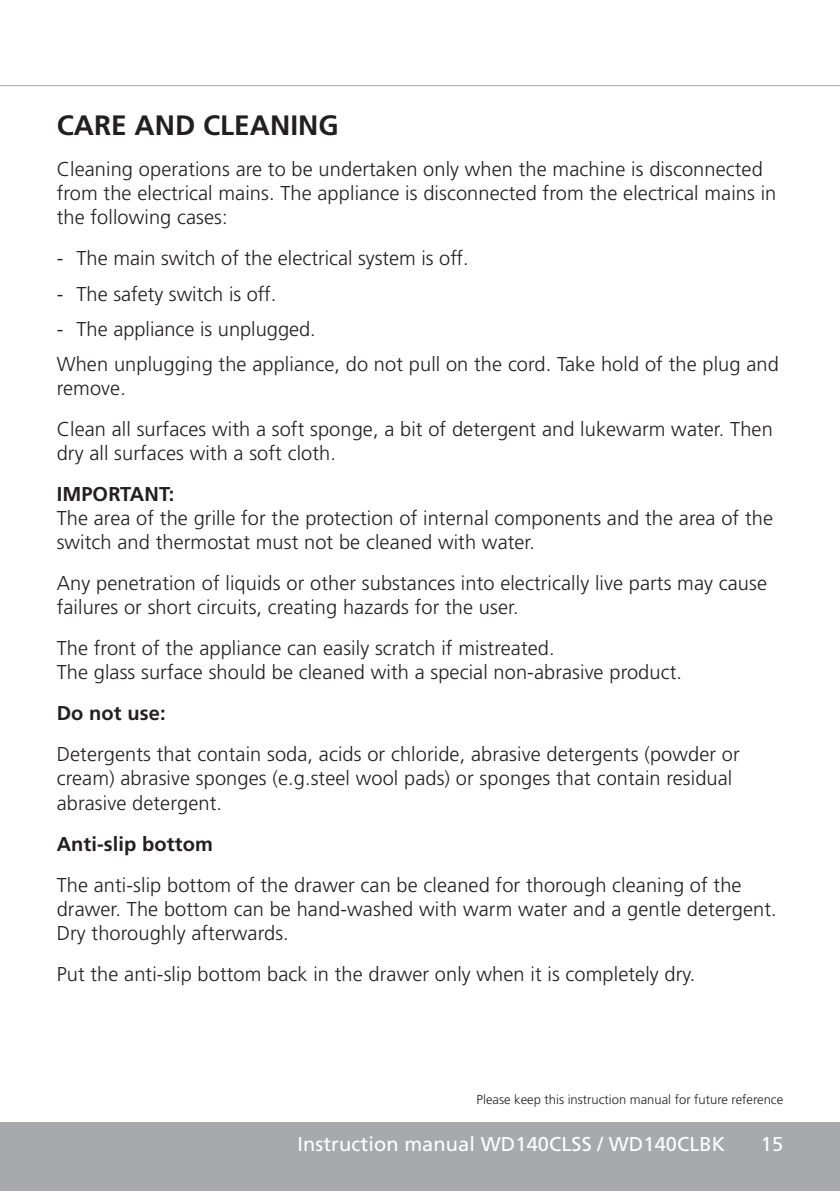
<style>
.page{position:relative;width:840px;height:1191px;background:#fff}
.page>*{position:absolute;margin:0;border:0;box-sizing:border-box;transform-origin:0 0}
.t1{font:700 28px "Frutiger";color:#231f20}
.t2{font:300 20px/24px "Frutiger";letter-spacing:.005em;color:#231f20}
.t3{font:20px "Frutiger";letter-spacing:.005em;color:#fff}
.t4{font:700 20px "Frutiger";letter-spacing:.005em;color:#231f20}
.t5{font:300 13px "Frutiger";color:#231f20}
</style>
<div class="page">
<div style="left:0;top:1123px;width:839px;height:68px;background:#a8a9ad"></div>
<hr style="left:0;top:85px;width:839px;height:1px;background:#a8a9ad">
<h1 class="t1" style="left:57px;top:109px;width:283px">CARE AND CLEANING</h1>
<p class="t2" style="left:57px;top:158px;width:720px">Cleaning operations are to be undertaken only when the machine is disconnected from the electrical mains. The appliance is disconnected from the electrical mains in the following cases:</p>
<p class="t2" style="left:57px;top:247px;width:413px">- The main switch of the electrical system is off.</p>
<p class="t2" style="left:57px;top:282px;width:221px">- The safety switch is off.</p>
<p class="t2" style="left:57px;top:312px;width:723px;line-height:35.4px">- The appliance is unplugged.<br>When unplugging the appliance, do not pull on the cord. Take hold of the plug and</p>
<p class="t2" style="left:57px;top:368px;width:717px;line-height:41px">remove.<br>Clean all surfaces with a soft sponge, a bit of detergent and lukewarm water. Then</p>
<p class="t2" style="left:57px;top:442px;width:280px">dry all surfaces with a soft cloth.</p>
<p class="t4" style="left:57px;top:482px;width:119px">IMPORTANT:</p>
<p class="t2" style="left:57px;top:507px;width:717px">The area of the grille for the protection of internal components and the area of the switch and thermostat must not be cleaned with water.</p>
<p class="t2" style="left:57px;top:572px;width:711px">Any penetration of liquids or other substances into electrically live parts may cause failures or short circuits, creating hazards for the user.</p>
<p class="t2" style="left:57px;top:637px;width:626px">The front of the appliance can easily scratch if mistreated.<br>The glass surface should be cleaned with a special non-abrasive product.</p>
<p class="t4" style="left:57px;top:701px;width:110px">Do not use:</p>
<p class="t2" style="left:57px;top:743px;width:684px">Detergents that contain soda, acids or chloride, abrasive detergents (powder or cream) abrasive sponges (e.g.steel wool pads) or sponges that contain residual abrasive detergent.</p>
<p class="t4" style="left:57px;top:831px;width:157px">Anti-slip bottom</p>
<p class="t2" style="left:57px;top:873px;width:721px">The anti-slip bottom of the drawer can be cleaned for thorough cleaning of the drawer. The bottom can be hand-washed with warm water and a gentle detergent.<br>Dry thoroughly afterwards.</p>
<p class="t2" style="left:57px;top:962px;width:639px">Put the anti-slip bottom back in the drawer only when it is completely dry.</p>
<p class="t5" style="left:476px;top:1092px;width:308px">Please keep this instruction manual for future reference</p>
<p class="t3" style="left:760px;top:1132px;width:24px">15</p>
<p class="t3" style="left:297px;top:1132px;width:429px">Instruction manual WD140CLSS / WD140CLBK</p>
</div>
